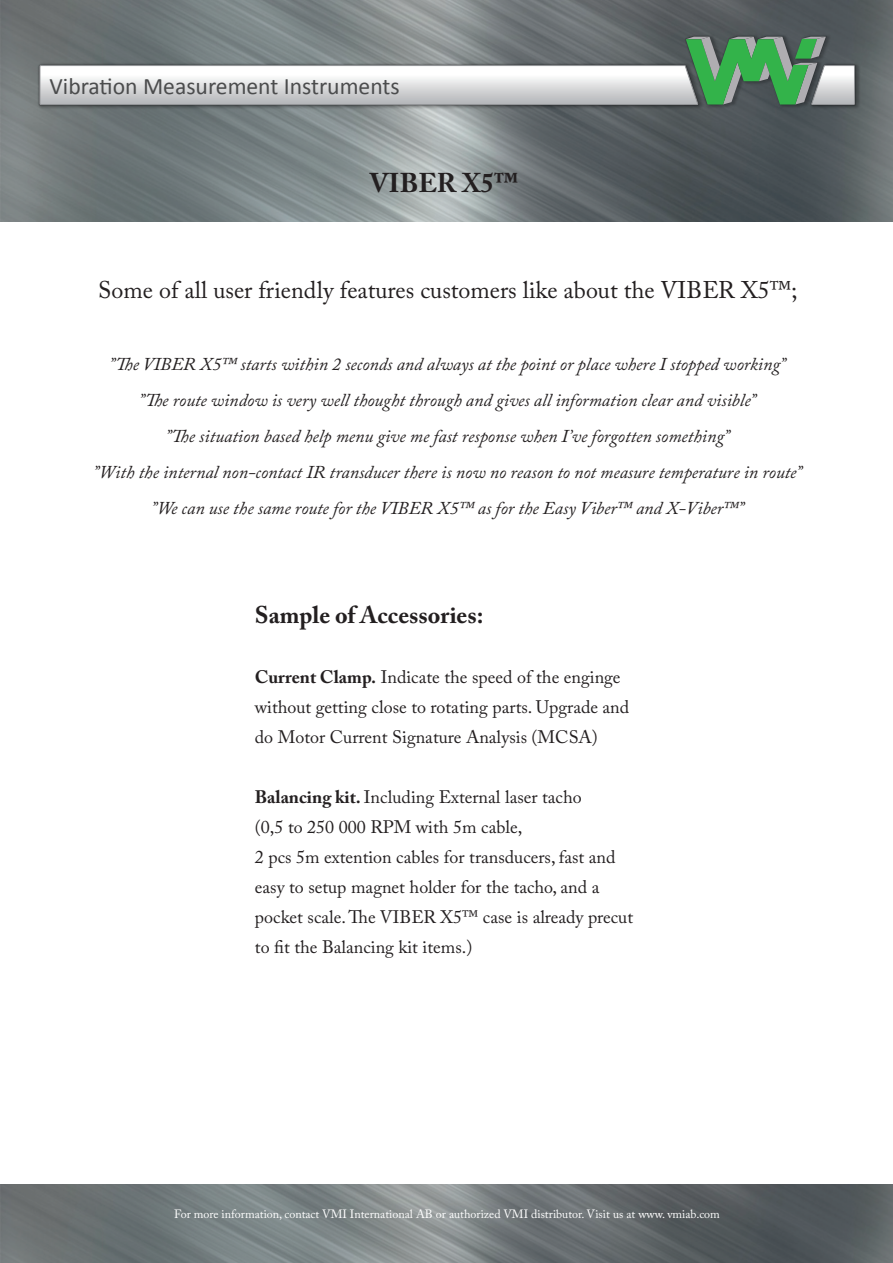
<style>
.page{position:relative;width:893px;height:1263px;background:#fff}
.page>*{position:absolute;margin:0;border:0;box-sizing:border-box;transform-origin:0 0}
.t1{font:700 27px "Adobe Caslon Pro";color:#231f20}
.t2{font:24px "Adobe Caslon Pro";color:#231f20}
.t3{font:700 24px "Adobe Caslon Pro";color:#231f20}
.t4{font:23.7px "Calibri";color:#4b4c4d}
.t5{font:italic 18px "Adobe Caslon Pro";color:#231f20}
.t6{font:18px "Adobe Caslon Pro";color:#231f20}
.t7{font:12px "Adobe Caslon Pro";color:#fff}
.s1{font-weight:700}
</style>
<div class="page">
<img style="left:0;top:0;width:893px;height:221px">
<img style="left:0;top:1184px;width:893px;height:79px">
<img style="left:36px;top:34px;width:825px;height:90px">
<img style="left:37px;top:63px;width:663px;height:44px">
<img style="left:809px;top:63px;width:48px;height:44px">
<img style="left:685px;top:36px;width:142px;height:70px">
<svg style="left:39px;top:37px;width:816px;height:68px"></svg>
<p class="t4" style="left:50px;top:71px;width:352px">Vibration Measurement Instruments</p>
<p class="t1" style="left:370px;top:167px;width:150px">VIBER X5™</p>
<p class="t2" style="left:98px;top:276px;width:701px">Some of all user friendly features customers like about the VIBER X5™;</p>
<p class="t5" style="left:110px;top:354px;width:678px">”The VIBER X5™ starts within 2 seconds and always at the point or place where I stopped working”</p>
<p class="t5" style="left:139px;top:390px;width:619px">”The route window is very well thought through and gives all information clear and visible”</p>
<p class="t5" style="left:166px;top:426px;width:566px">”The situation based help menu give me fast response when I’ve forgotten something”</p>
<p class="t5" style="left:93px;top:462px;width:710px">”With the internal non-contact IR transducer there is now no reason to not measure temperature in route”</p>
<p class="t5" style="left:152px;top:498px;width:594px">”We can use the same route for the VIBER X5™ as for the Easy Viber™ and X-Viber™”</p>
<p class="t3" style="left:255px;top:600px;width:230px">Sample of Accessories:</p>
<p class="t6" style="left:255px;top:666px;width:367px"><span class="s1">Current Clamp.</span> Indicate the speed of the enginge</p>
<p class="t6" style="left:255px;top:696px;width:376px">without getting close to rotating parts. Upgrade and</p>
<p class="t6" style="left:255px;top:726px;width:344px">do Motor Current Signature Analysis (MCSA)</p>
<p class="t6" style="left:255px;top:786px;width:328px"><span class="s1">Balancing kit.</span> Including External laser tacho</p>
<p class="t6" style="left:255px;top:816px;width:269px">(0,5 to 250 000 RPM with 5m cable,</p>
<p class="t6" style="left:255px;top:846px;width:362px">2 pcs 5m extention cables for transducers, fast and</p>
<p class="t6" style="left:255px;top:876px;width:346px">easy to setup magnet holder for the tacho, and a</p>
<p class="t6" style="left:255px;top:906px;width:380px">pocket scale. The VIBER X5™ case is already precut</p>
<p class="t6" style="left:255px;top:936px;width:219px">to fit the Balancing kit items.)</p>
<p class="t7" style="left:174px;top:1207px;width:547px">For more information, contact VMI International AB or authorized VMI distributor. Visit us at www. vmiab.com</p>
</div>
